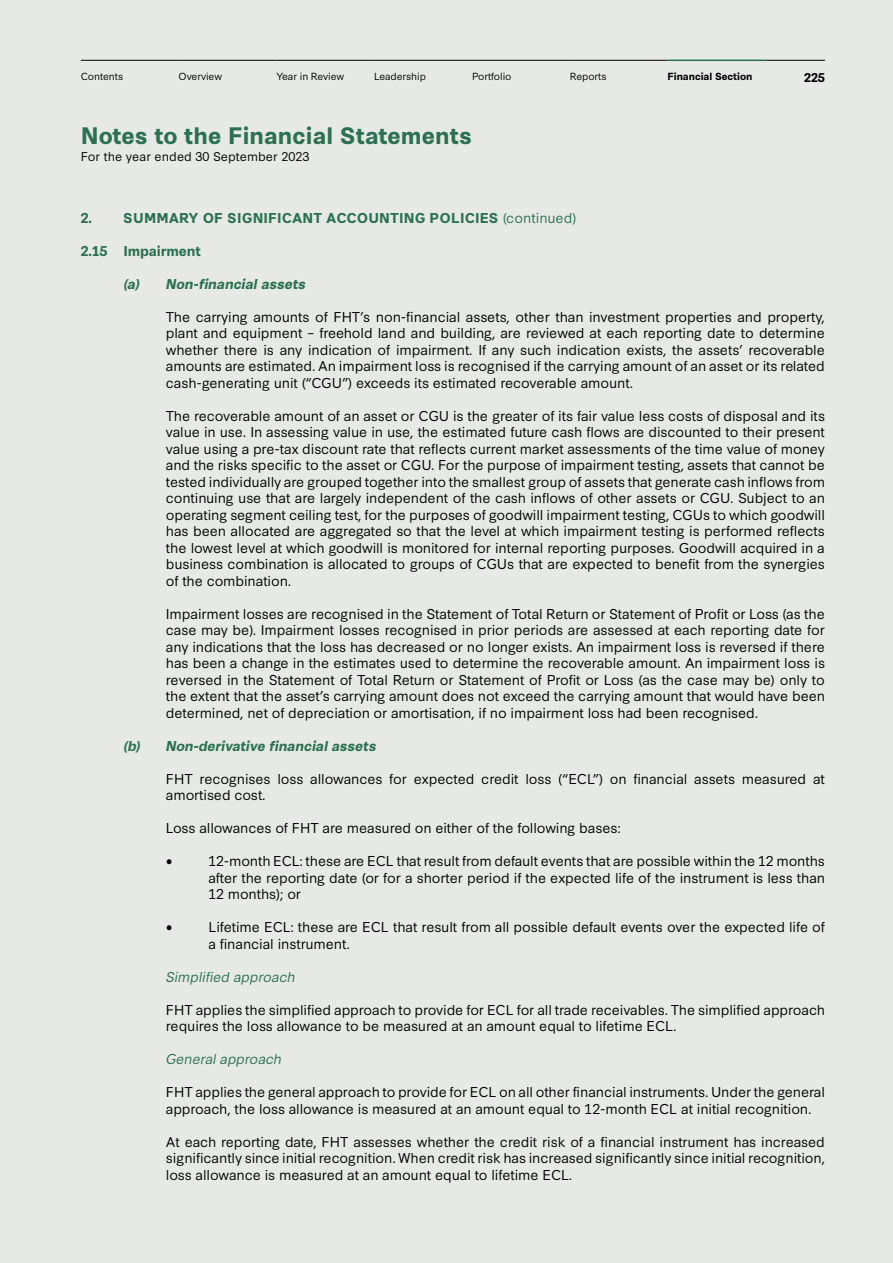
<style>
.page{position:relative;width:893px;height:1263px;background:#e6e9e6}
.page>*{position:absolute;margin:0;border:0;box-sizing:border-box;transform-origin:0 0}
.t1{font:700 22.5px "Synthese";color:#2b7151}
.t2{font:13.5px/16.5px "Synthese";letter-spacing:-.01em;color:#000;text-align:justify}
.t3{font:italic 700 13.5px "Synthese";letter-spacing:-.01em;color:#2b7151}
.t4{font:700 13.5px "Synthese";letter-spacing:.01em;color:#2b7151}
.t5{font:italic 13.5px "Synthese";letter-spacing:-.01em;color:#2b7151}
.t6{font:700 13.5px "Synthese";letter-spacing:-.01em;color:#2b7151}
.t7{font:12px "Synthese";color:#000}
.t8{font:700 12px "Synthese";color:#000}
.t9{font:9.75px "Synthese";letter-spacing:-.01em;color:#000}
.t10{font:700 9.75px "Synthese";letter-spacing:-.01em;color:#000}
.s1{font-weight:400}
</style>
<div class="page">
<hr style="left:765px;top:60px;width:60px;height:1px;background:#000">
<hr style="left:668px;top:60px;width:97px;height:1px;background:#2b7151">
<hr style="left:81px;top:60px;width:98px;height:1px;background:#000">
<hr style="left:179px;top:60px;width:97px;height:1px;background:#000">
<hr style="left:276px;top:60px;width:98px;height:1px;background:#000">
<hr style="left:374px;top:60px;width:98px;height:1px;background:#000">
<hr style="left:472px;top:60px;width:98px;height:1px;background:#000">
<hr style="left:570px;top:60px;width:98px;height:1px;background:#000">
<p class="t9" style="left:81px;top:69px;width:44px">Contents</p>
<p class="t9" style="left:179px;top:69px;width:45px">Overview</p>
<p class="t9" style="left:276px;top:69px;width:69px">Year in Review</p>
<p class="t9" style="left:374px;top:69px;width:53px">Leadership</p>
<p class="t9" style="left:472px;top:69px;width:41px">Portfolio</p>
<p class="t9" style="left:570px;top:69px;width:38px">Reports</p>
<p class="t10" style="left:668px;top:69px;width:86px">Financial Section</p>
<p class="t8" style="left:804px;top:68px;width:22px">225</p>
<h1 class="t1" style="left:81px;top:118px;width:393px">Notes to the Financial Statements</h1>
<p class="t7" style="left:81px;top:147px;width:230px">For the year ended 30 September 2023</p>
<p class="t4" style="left:81px;top:207px;width:497px">2. SUMMARY OF SIGNIFICANT ACCOUNTING POLICIES <span class="s1">(continued)</span></p>
<p class="t6" style="left:81px;top:240px;width:122px">2.15 Impairment</p>
<p class="t3" style="left:123px;top:273px;width:184px">(a) Non-financial assets</p>
<p class="t2" style="left:166px;top:307px;width:661px">The carrying amounts of FHT’s non-financial assets, other than investment properties and property, plant and equipment – freehold land and building, are reviewed at each reporting date to determine whether there is any indication of impairment. If any such indication exists, the assets’ recoverable amounts are estimated. An impairment loss is recognised if the carrying amount of an asset or its related cash-generating unit (“CGU”) exceeds its estimated recoverable amount.</p>
<p class="t2" style="left:166px;top:406px;width:661px">The recoverable amount of an asset or CGU is the greater of its fair value less costs of disposal and its value in use. In assessing value in use, the estimated future cash flows are discounted to their present value using a pre-tax discount rate that reflects current market assessments of the time value of money and the risks specific to the asset or CGU. For the purpose of impairment testing, assets that cannot be tested individually are grouped together into the smallest group of assets that generate cash inflows from continuing use that are largely independent of the cash inflows of other assets or CGU. Subject to an operating segment ceiling test, for the purposes of goodwill impairment testing, CGUs to which goodwill has been allocated are aggregated so that the level at which impairment testing is performed reflects the lowest level at which goodwill is monitored for internal reporting purposes. Goodwill acquired in a business combination is allocated to groups of CGUs that are expected to benefit from the synergies of the combination.</p>
<p class="t2" style="left:166px;top:604px;width:661px">Impairment losses are recognised in the Statement of Total Return or Statement of Profit or Loss (as the case may be). Impairment losses recognised in prior periods are assessed at each reporting date for any indications that the loss has decreased or no longer exists. An impairment loss is reversed if there has been a change in the estimates used to determine the recoverable amount. An impairment loss is reversed in the Statement of Total Return or Statement of Profit or Loss (as the case may be) only to the extent that the asset’s carrying amount does not exceed the carrying amount that would have been determined, net of depreciation or amortisation, if no impairment loss had been recognised.</p>
<p class="t3" style="left:123px;top:735px;width:255px">(b) Non-derivative financial assets</p>
<p class="t2" style="left:166px;top:769px;width:661px">FHT recognises loss allowances for expected credit loss (“ECL”) on financial assets measured at amortised cost.</p>
<p class="t2" style="left:166px;top:819px;width:456px">Loss allowances of FHT are measured on either of the following bases:</p>
<p class="t2" style="left:166px;top:852px;width:8px">•</p>
<p class="t2" style="left:208px;top:852px;width:618px">12-month ECL: these are ECL that result from default events that are possible within the 12 months after the reporting date (or for a shorter period if the expected life of the instrument is less than 12 months); or</p>
<p class="t2" style="left:166px;top:918px;width:8px">•</p>
<p class="t2" style="left:208px;top:918px;width:618px">Lifetime ECL: these are ECL that result from all possible default events over the expected life of a financial instrument.</p>
<p class="t5" style="left:166px;top:965px;width:131px">Simplified approach</p>
<p class="t2" style="left:166px;top:1000px;width:661px">FHT applies the simplified approach to provide for ECL for all trade receivables. The simplified approach requires the loss allowance to be measured at an amount equal to lifetime ECL.</p>
<p class="t5" style="left:166px;top:1048px;width:118px">General approach</p>
<p class="t2" style="left:166px;top:1083px;width:661px">FHT applies the general approach to provide for ECL on all other financial instruments. Under the general approach, the loss allowance is measured at an amount equal to 12-month ECL at initial recognition.</p>
<p class="t2" style="left:166px;top:1132px;width:661px">At each reporting date, FHT assesses whether the credit risk of a financial instrument has increased significantly since initial recognition. When credit risk has increased significantly since initial recognition, loss allowance is measured at an amount equal to lifetime ECL.</p>
</div>
